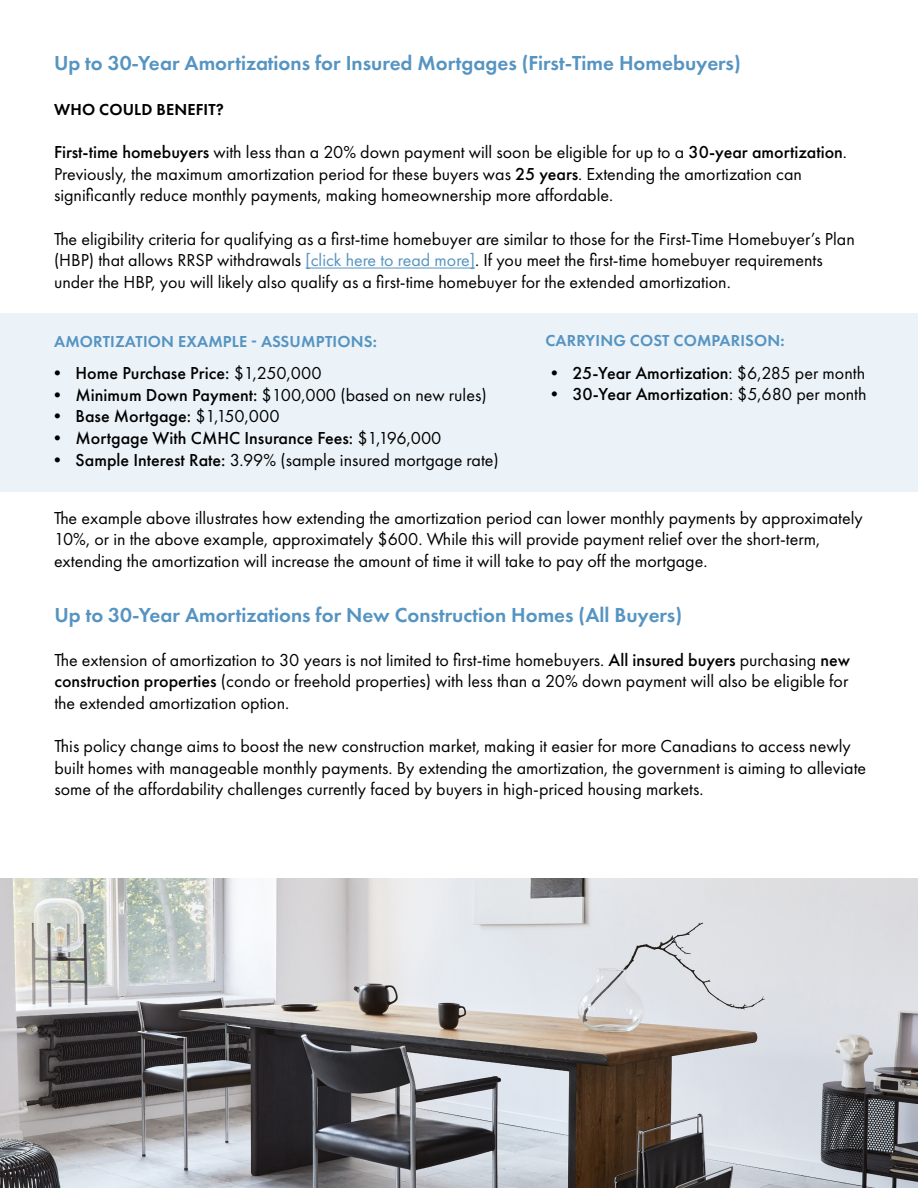
<style>
.page{position:relative;width:918px;height:1188px;background:#fff}
.page>*{position:absolute;margin:0;border:0;box-sizing:border-box;transform-origin:0 0}
.t1{font:600 21px "Futura PT";color:#5694c2}
.t2{font:18px/21.6px "Futura PT";color:#000}
.t3{font:500 18px "Futura PT";color:#000}
.t4{font:600 16.5px "Futura PT";letter-spacing:.01em;color:#5694c2}
.t5{font:600 16.5px "Futura PT";letter-spacing:.01em;color:#000}
.s1{font-weight:500}
.s2{color:#5694c2}
.s3{font-weight:400}
</style>
<div class="page">
<div style="left:0;top:313px;width:918px;height:178px;background:#ecf3f8"></div>
<hr style="left:305px;top:268px;width:170px;height:1px;background:#5694c2">
<img style="left:0;top:878px;width:918px;height:310px">
<p class="t1" style="left:54px;top:50px;width:688px">Up to 30-Year Amortizations for Insured Mortgages (First-Time Homebuyers)</p>
<p class="t5" style="left:54px;top:99px;width:171px">WHO COULD BENEFIT?</p>
<p class="t2" style="left:54px;top:141px;width:795px"><span class="s1">First-time homebuyers</span> with less than a 20% down payment will soon be eligible for up to a <span class="s1">30-year amortization</span>.<br>Previously, the maximum amortization period for these buyers was <span class="s1">25 years</span>. Extending the amortization can significantly reduce monthly payments, making homeownership more affordable.</p>
<p class="t2" style="left:54px;top:228px;width:802px">The eligibility criteria for qualifying as a first-time homebuyer are similar to those for the First-Time Homebuyer’s Plan (HBP) that allows RRSP withdrawals <span class="s2">[click here to read more]</span>. If you meet the first-time homebuyer requirements under the HBP, you will likely also qualify as a first-time homebuyer for the extended amortization.</p>
<p class="t4" style="left:54px;top:331px;width:324px">AMORTIZATION EXAMPLE - ASSUMPTIONS:</p>
<p class="t3" style="left:49px;top:362px;width:275px">• Home Purchase Price: <span class="s3">$1,250,000</span></p>
<p class="t2" style="left:49px;top:384px;width:440px"><span class="s1">• Minimum Down Payment:</span> $100,000 (based on new rules)</p>
<p class="t3" style="left:49px;top:406px;width:232px">• Base Mortgage: <span class="s3">$1,150,000</span></p>
<p class="t3" style="left:49px;top:427px;width:394px">• Mortgage With CMHC Insurance Fees: <span class="s3">$1,196,000</span></p>
<p class="t2" style="left:49px;top:449px;width:452px"><span class="s1">• Sample Interest Rate:</span> 3.99% (sample insured mortgage rate)</p>
<p class="t4" style="left:545px;top:330px;width:241px">CARRYING COST COMPARISON:</p>
<p class="t3" style="left:545px;top:362px;width:321px">• 25-Year Amortization<span class="s3">: $6,285 per month</span></p>
<p class="t3" style="left:545px;top:383px;width:323px">• 30-Year Amortization<span class="s3">: $5,680 per month</span></p>
<p class="t2" style="left:54px;top:507px;width:810px">The example above illustrates how extending the amortization period can lower monthly payments by approximately<br>10%, or in the above example, approximately $600. While this will provide payment relief over the short-term, extending the amortization will increase the amount of time it will take to pay off the mortgage.</p>
<p class="t1" style="left:54px;top:602px;width:629px">Up to 30-Year Amortizations for New Construction Homes (All Buyers)</p>
<p class="t2" style="left:54px;top:649px;width:797px;text-align:justify">The extension of amortization to 30 years is not limited to first-time homebuyers. <span class="s1">All insured buyers</span> purchasing <span class="s1">new construction properties</span> (condo or freehold properties) with less than a 20% down payment will also be eligible for the extended amortization option.</p>
<p class="t2" style="left:54px;top:735px;width:813px">This policy change aims to boost the new construction market, making it easier for more Canadians to access newly built homes with manageable monthly payments. By extending the amortization, the government is aiming to alleviate some of the affordability challenges currently faced by buyers in high-priced housing markets.</p>
</div>
